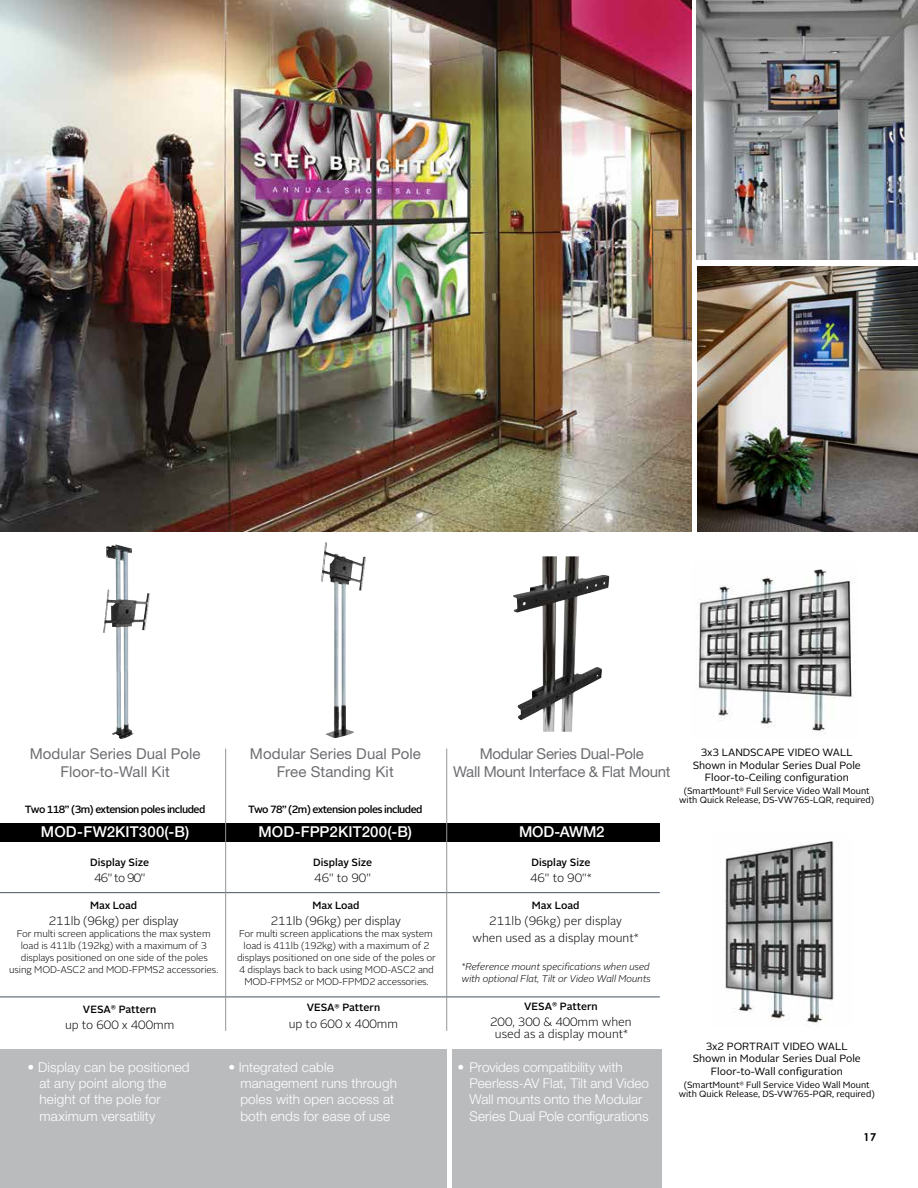
<style>
.page{position:relative;width:918px;height:1188px;background:#fff}
.page>*{position:absolute;margin:0;border:0;box-sizing:border-box;transform-origin:0 0}
.t1{font:15px/18px "Helvetica Neue LT Std";color:#6d6e71;text-align:center}
.t2{font:15px/18px "Helvetica Neue LT Std";letter-spacing:-.02em;color:#6d6e71;text-align:center}
.t3{font:500 15px "Helvetica Neue LT Std";letter-spacing:.005em;color:#fff}
.t4{font:300 13.5px/16.2px "Helvetica Neue LT Std";letter-spacing:.005em;color:#fff}
.t5{font:300 12px/16.5px "Alright Sans";color:#000;text-align:center}
.t6{font:700 10.8px "Century Gothic";color:#000}
.t7{font:10.5px/12.8px "Alright Sans";color:#000;text-align:center}
.t8{font:500 10.5px "Alright Sans";letter-spacing:-.015em;color:#000}
.t9{font:500 10.5px "Alright Sans";letter-spacing:-.05em;color:#000}
.t10{font:300 9.75px/12px "Alright Sans";letter-spacing:-.01em;color:#000;text-align:center}
.t11{font:italic 300 9.75px/12px "Alright Sans";letter-spacing:-.01em;color:#000}
.t12{font:9px/9px "Alright Sans";color:#000;text-align:center}
</style>
<div class="page">
<img style="left:697px;top:266px;width:221px;height:265px">
<img style="left:697px;top:0;width:221px;height:260px">
<img style="left:0;top:1px;width:691px;height:530px">
<div style="left:0;top:1050px;width:662px;height:138px;background:#babbbd"></div>
<div style="left:0;top:823px;width:660px;height:19px;background:#000"></div>
<hr style="left:0;top:892px;width:660px;height:1px;background:#455464">
<hr style="left:0;top:997px;width:660px;height:1px;background:#455464">
<hr style="left:446px;top:749px;width:1px;height:282px;background:#939598">
<hr style="left:225px;top:749px;width:1px;height:282px;background:#939598">
<hr style="left:447px;top:1043px;width:4px;height:145px;background:#fff">
<img style="left:513px;top:556px;width:96px;height:176px">
<img style="left:321px;top:542px;width:45px;height:196px">
<img style="left:103px;top:544px;width:47px;height:195px">
<img style="left:697px;top:569px;width:155px;height:164px">
<img style="left:725px;top:841px;width:109px;height:182px">
<h1 class="t1" style="left:30px;top:745px;width:172px">Modular Series Dual Pole<br>Floor-to-Wall Kit</h1>
<p class="t9" style="left:25px;top:802px;width:182px">Two 118” (3m) extension poles included</p>
<h1 class="t3" style="left:41px;top:823px;width:150px">MOD-FW2KIT300(-B)</h1>
<p class="t8" style="left:90px;top:855px;width:60px">Display Size</p>
<p class="t5" style="left:94px;top:870px;width:53px">46" to 90"</p>
<p class="t8" style="left:90px;top:898px;width:48px">Max Load</p>
<p class="t5" style="left:49px;top:913px;width:132px">211lb (96kg) per display</p>
<p class="t10" style="left:9px;top:928px;width:211px">For multi screen applications the max system load is 411lb (192kg) with a maximum of 3 displays positioned on one side of the poles using MOD-ASC2 and MOD-FPMS2 accessories.</p>
<p class="t8" style="left:83px;top:1002px;width:75px">VESA<sup>®</sup> Pattern</p>
<p class="t5" style="left:65px;top:1017px;width:111px">up to 600 x 400mm</p>
<h1 class="t1" style="left:250px;top:745px;width:172px">Modular Series Dual Pole<br>Free Standing Kit</h1>
<p class="t9" style="left:248px;top:802px;width:176px">Two 78” (2m) extension poles included</p>
<h1 class="t3" style="left:259px;top:823px;width:155px">MOD-FPP2KIT200(-B)</h1>
<p class="t8" style="left:313px;top:855px;width:60px">Display Size</p>
<p class="t5" style="left:314px;top:870px;width:58px">46" to 90"</p>
<p class="t8" style="left:313px;top:898px;width:48px">Max Load</p>
<p class="t5" style="left:271px;top:913px;width:132px">211lb (96kg) per display</p>
<p class="t10" style="left:237px;top:928px;width:200px">For multi screen applications the max system load is 411lb (192kg) with a maximum of 2 displays positioned on one side of the poles or 4 displays back to back using MOD-ASC2 and MOD-FPMS2 or MOD-FPMD2 accessories.</p>
<p class="t8" style="left:307px;top:1000px;width:75px">VESA<sup>®</sup> Pattern</p>
<p class="t5" style="left:289px;top:1016px;width:111px">up to 600 x 400mm</p>
<h2 class="t4" style="left:40px;top:1059px;width:152px;text-indent:-12px">• Display can be positioned at any point along the height of the pole for maximum versatility</h2>
<h2 class="t4" style="left:240px;top:1059px;width:158px;text-indent:-12px">• Integrated cable management runs through poles with open access at both ends for ease of use</h2>
<h1 class="t2" style="left:453px;top:745px;width:219px">Modular Series Dual-Pole<br>Wall Mount Interface &amp; Flat Mount</h1>
<h1 class="t3" style="left:519px;top:823px;width:87px">MOD-AWM2</h1>
<p class="t8" style="left:531px;top:855px;width:60px">Display Size</p>
<p class="t5" style="left:530px;top:870px;width:63px">46" to 90"*</p>
<p class="t8" style="left:532px;top:898px;width:49px">Max Load</p>
<p class="t5" style="left:472px;top:913px;width:168px">211lb (96kg) per display<br>when used as a display mount*</p>
<p class="t11" style="left:461px;top:961px;width:191px">*Reference mount specifications when used with optional Flat, Tilt or Video Wall Mounts</p>
<p class="t8" style="left:524px;top:999px;width:75px">VESA<sup>®</sup> Pattern</p>
<p class="t5" style="left:490px;top:1016px;width:143px;line-height:12px">200, 300 &amp; 400mm when used as a display mount*</p>
<h2 class="t4" style="left:470px;top:1059px;width:181px;text-indent:-12px">• Provides compatibility with<br>Peerless-AV Flat, Tilt and Video<br>Wall mounts onto the Modular<br>Series Dual Pole configurations</h2>
<p class="t7" style="left:693px;top:746px;width:170px">3x3 LANDSCAPE VIDEO WALL<br>Shown in Modular Series Dual Pole<br>Floor-to-Ceiling configuration</p>
<p class="t12" style="left:679px;top:787px;width:197px">(SmartMount<sup>®</sup> Full Service Video Wall Mount with Quick Release, DS-VW765-LQR, required)</p>
<p class="t7" style="left:693px;top:1040px;width:170px">3x2 PORTRAIT VIDEO WALL<br>Shown in Modular Series Dual Pole<br>Floor-to-Wall configuration</p>
<p class="t12" style="left:679px;top:1080px;width:198px">(SmartMount<sup>®</sup> Full Service Video Wall Mount with Quick Release, DS-VW765-PQR, required)</p>
<p class="t6" style="left:864px;top:1131px;width:14px">17</p>
</div>
